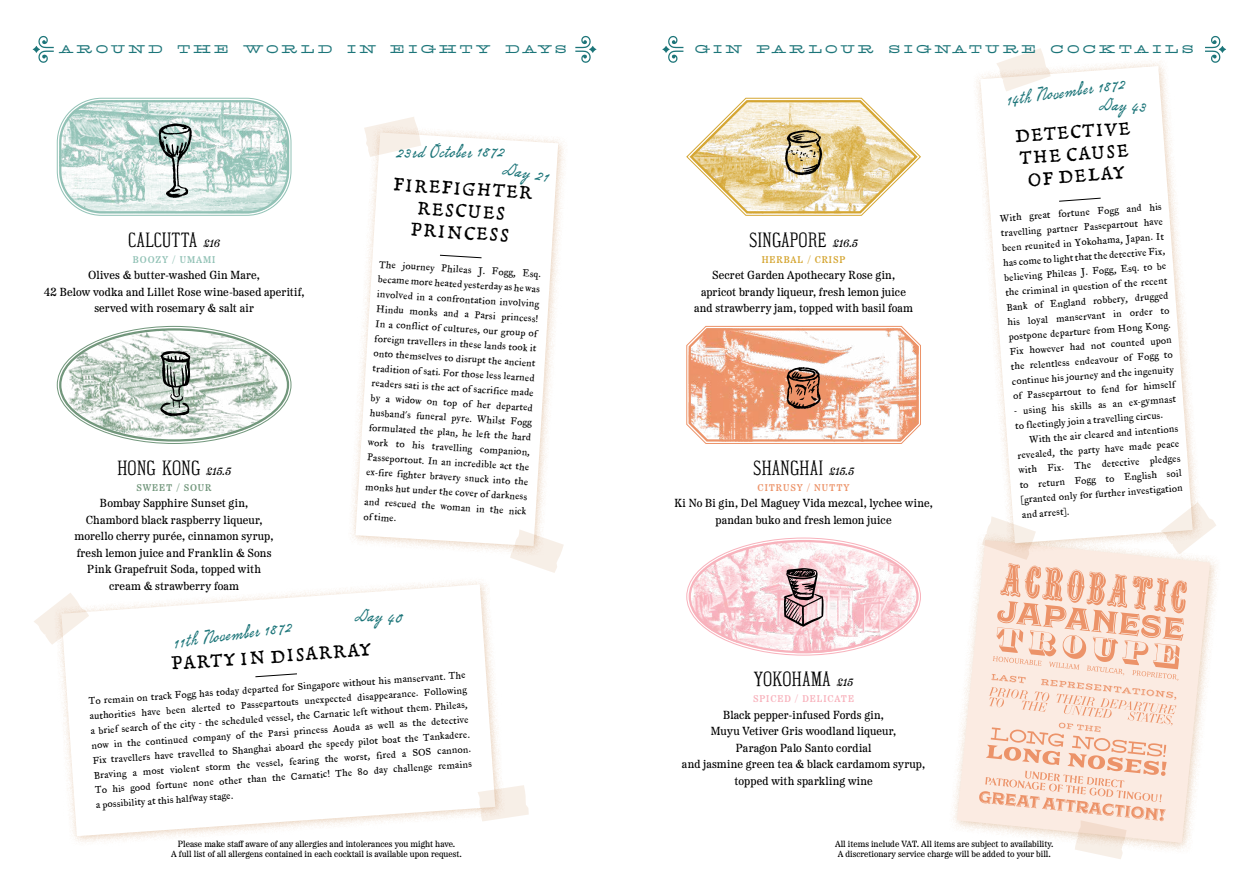
<style>
.page{position:relative;width:1259px;height:893px;background:#fff}
.page>*{position:absolute;margin:0;border:0;box-sizing:border-box;transform-origin:0 0}
.t1{font:24px "Rudyard WF";color:#000}
.t2{font:21.9px/22px "Gryphius MVB SC";color:#000;text-align:center}
.t3{font:19.5px "Grubb Script WF";color:#1c7579}
.t4{font:14.1px "Gano Extended WF";letter-spacing:.21em;color:#1c7579}
.t5{font:11.7px/16.5px "Etna";letter-spacing:.015em;color:#000;text-align:center}
.t6{font:10.8px/14.9px "Historical Fell Type Roman";color:#000;text-align:justify}
.t7{font:italic 10.5px "Etna";letter-spacing:-.025em;color:#000}
.t8{font:600 9.75px "Etna";letter-spacing:.09em;color:#f8b2bc}
.t9{font:600 9.75px "Etna";letter-spacing:.09em;color:#ec9369}
.t10{font:600 9.75px "Etna";letter-spacing:.09em;color:#d5a632}
.t11{font:600 9.75px "Etna";letter-spacing:.09em;color:#92c2b6}
.t12{font:600 9.75px "Etna";letter-spacing:.09em;color:#71967b}
.t13{font:9px/10.5px "Etna";color:#000;text-align:center}
</style>
<div class="page">
<img style="left:59px;top:100px;width:230px;height:113px">
<div style="left:57px;top:98px;width:234px;height:118px;border:1px solid #92c2b6;border-radius:44px"></div>
<div style="left:59px;top:100px;width:230px;height:113px;border:2px solid #92c2b6;border-radius:41px"></div>
<img style="left:61px;top:328px;width:226px;height:114px">
<svg style="left:957px;top:567px;width:22px;height:264px"></svg>
<svg style="left:355px;top:132px;width:203px;height:414px"></svg>
<svg style="left:980px;top:66px;width:212px;height:436px"></svg>
<svg style="left:439px;top:254px;width:43px;height:5px"></svg>
<svg style="left:1058px;top:197px;width:43px;height:5px"></svg>
<svg style="left:61px;top:584px;width:434px;height:252px"></svg>
<svg style="left:255px;top:673px;width:43px;height:4px"></svg>
<svg style="left:364px;top:117px;width:57px;height:40px"></svg>
<svg style="left:510px;top:529px;width:54px;height:44px"></svg>
<svg style="left:996px;top:48px;width:54px;height:43px"></svg>
<svg style="left:34px;top:593px;width:55px;height:52px"></svg>
<svg style="left:979px;top:502px;width:237px;height:357px"></svg>
<svg style="left:477px;top:785px;width:52px;height:36px"></svg>
<img style="left:688px;top:540px;width:230px;height:113px">
<svg style="left:33px;top:35px;width:21px;height:28px"></svg>
<svg style="left:575px;top:35px;width:21px;height:28px"></svg>
<svg style="left:662px;top:35px;width:21px;height:28px"></svg>
<svg style="left:1205px;top:35px;width:21px;height:28px"></svg>
<svg style="left:160px;top:351px;width:30px;height:65px;background:#88908b"></svg>
<svg style="left:159px;top:123px;width:33px;height:75px"></svg>
<svg style="left:686px;top:97px;width:235px;height:119px"></svg>
<svg style="left:686px;top:325px;width:235px;height:119px"></svg>
<svg style="left:783px;top:568px;width:40px;height:59px;background:#a2888c"></svg>
<h3 class="t4" style="left:59px;top:42px;width:509px">AROUND THE WORLD IN EIGHTY DAYS</h3>
<h1 class="t1" style="left:128px;top:228px;width:71px">CALCUTTA</h1>
<p class="t7" style="left:204px;top:235px;width:18px">£16</p>
<p class="t11" style="left:133px;top:252px;width:84px">BOOZY / UMAMI</p>
<p class="t5" style="left:44px;top:266px;width:262px">Olives &amp; butter-washed Gin Mare,<br>42 Below vodka and Lillet Rose wine-based aperitif, served with rosemary &amp; salt air</p>
<h1 class="t1" style="left:117px;top:457px;width:85px">HONG KONG</h1>
<p class="t7" style="left:206px;top:463px;width:27px">£15.5</p>
<p class="t12" style="left:136px;top:480px;width:77px">SWEET / SOUR</p>
<p class="t5" style="left:75px;top:494px;width:200px">Bombay Sapphire Sunset gin,<br>Chambord black raspberry liqueur, morello cherry purée, cinnamon syrup, fresh lemon juice and Franklin &amp; Sons<br>Pink Grapefruit Soda, topped with cream &amp; strawberry foam</p>
<h3 class="t3" style="left:395px;top:140px;width:111px;rotate:-1deg">23rd October 1872</h3>
<h3 class="t3" style="left:504px;top:156px;width:49px;rotate:9deg">Day 21</h3>
<h2 class="t2" style="left:393px;top:174px;width:141px;rotate:3deg">FIREFIGHTER<br>RESCUES<br>PRINCESS</h2>
<p class="t6" style="left:377px;top:257px;width:166px;text-align:left;rotate:3deg">The journey Phileas J. Fogg, Esq. became more heated yesterday as he was involved in a confrontation involving Hindu monks and a Parsi princess!<br>In a conflict of cultures, our group of foreign travellers in these lands took it onto themselves to disrupt the ancient tradition of sati. For those less learned readers sati is the act of sacrifice made by a widow on top of her departed husband's funeral pyre. Whilst Fogg formulated the plan, he left the hard work to his travelling companion, Passeportout. In an incredible act the ex-fire fighter bravery snuck into the monks hut under the cover of darkness and rescued the woman in the nick of time.</p>
<h3 class="t3" style="left:355px;top:603px;width:50px;rotate:2deg">Day 40</h3>
<h3 class="t3" style="left:173px;top:630px;width:121px;rotate:-8deg">11th November 1872</h3>
<h2 class="t2" style="left:170px;top:652px;width:202px;rotate:-4deg">PARTY IN DISARRAY</h2>
<p class="t6" style="left:88px;top:694px;width:379px;rotate:-4deg">To remain on track Fogg has today departed for Singapore without his manservant. The authorities have been alerted to Passepartouts unexpected disappearance. Following a brief search of the city - the scheduled vessel, the Carnatic left without them. Phileas, now in the continued company of the Parsi princess Aouda as well as the detective Fix travellers have travelled to Shanghai aboard the speedy pilot boat the Tankadere.<br>Braving a most violent storm the vessel, fearing the worst, fired a SOS cannon.<br>To his good fortune none other than the Carnatic! The 80 day challenge remains a possibility at this halfway stage.</p>
<h3 class="t4" style="left:695px;top:42px;width:500px">GIN PARLOUR SIGNATURE COCKTAILS</h3>
<h3 class="t3" style="left:1005px;top:87px;width:122px;rotate:-8deg">14th November 1872</h3>
<h3 class="t3" style="left:1099px;top:92px;width:50px;rotate:1deg">Day 43</h3>
<h1 class="t1" style="left:749px;top:228px;width:79px">SINGAPORE</h1>
<p class="t7" style="left:833px;top:235px;width:27px">£16.5</p>
<p class="t10" style="left:762px;top:252px;width:85px">HERBAL / CRISP</p>
<p class="t5" style="left:694px;top:266px;width:220px">Secret Garden Apothecary Rose gin, apricot brandy liqueur, fresh lemon juice and strawberry jam, topped with basil foam</p>
<h1 class="t1" style="left:753px;top:457px;width:71px">SHANGHAI</h1>
<p class="t7" style="left:829px;top:463px;width:27px">£15.5</p>
<p class="t9" style="left:757px;top:480px;width:93px">CITRUSY / NUTTY</p>
<p class="t5" style="left:674px;top:494px;width:260px">Ki No Bi gin, Del Maguey Vida mezcal, lychee wine, pandan buko and fresh lemon juice</p>
<h1 class="t1" style="left:754px;top:668px;width:78px">YOKOHAMA</h1>
<p class="t7" style="left:837px;top:675px;width:18px">£15</p>
<p class="t8" style="left:753px;top:691px;width:102px">SPICED / DELICATE</p>
<p class="t5" style="left:682px;top:706px;width:245px">Black pepper-infused Fords gin,<br>Muyu Vetiver Gris woodland liqueur,<br>Paragon Palo Santo cordial<br>and jasmine green tea &amp; black cardamom syrup, topped with sparkling wine</p>
<h2 class="t2" style="left:1014px;top:125px;width:117px;text-align:left;rotate:-4deg">DETECTIVE<br>THE CAUSE<br>OF DELAY</h2>
<p class="t6" style="left:999px;top:211px;width:164px;rotate:-4deg">With great fortune Fogg and his travelling partner Passepartout have been reunited in Yokohama, Japan. It has come to light that the detective Fix, believing Phileas J. Fogg, Esq. to be the criminal in question of the recent Bank of England robbery, drugged his loyal manservant in order to postpone departure from Hong Kong.<br>Fix however had not counted upon the relentless endeavour of Fogg to continue his journey and the ingenuity of Passepartout to fend for himself</p>
<p class="t6" style="left:1013px;top:403px;width:164px;rotate:-4deg">- using his skills as an ex-gymnast to fleetingly join a travelling circus.</p>
<p class="t6" style="left:1016px;top:433px;width:164px;text-indent:13px;rotate:-4deg">With the air cleared and intentions revealed, the party have made peace with Fix. The detective pledges to return Fogg to English soil (granted only for further investigation and arrest].</p>
<p class="t13" style="left:171px;top:838px;width:292px">Please make staff aware of any allergies and intolerances you might have.<br>A full list of all allergens contained in each cocktail is available upon request.</p>
<p class="t13" style="left:835px;top:838px;width:220px;text-align:left">All items include VAT. All items are subject to availability.<br>A discretionary service charge will be added to your bill.</p>
</div>
